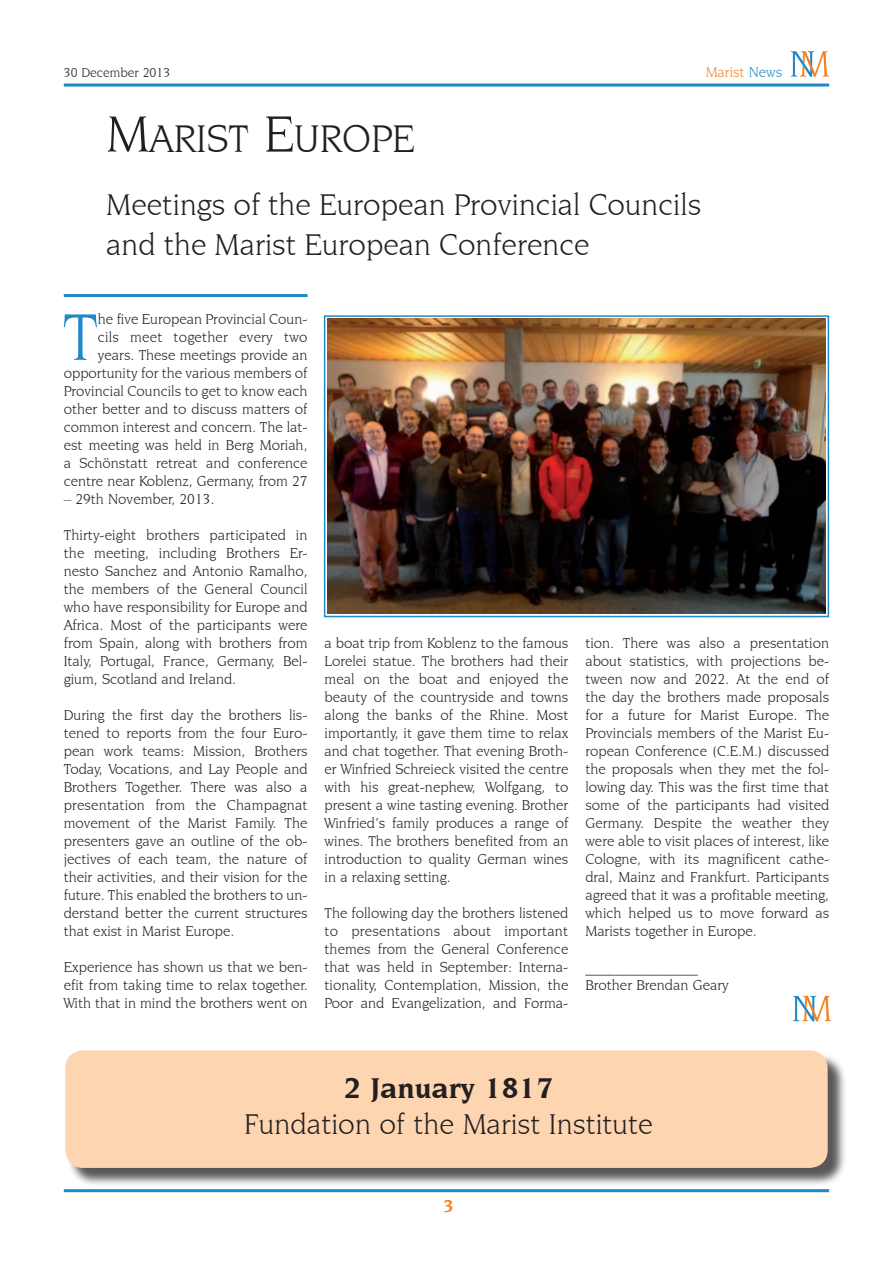
<style>
.page{position:relative;width:893px;height:1263px;background:#fff}
.page>*{position:absolute;margin:0;border:0;box-sizing:border-box;transform-origin:0 0}
.t1{font:70.2px "Novarese IT Cby BT";color:#2088c9}
.t2{font:40.5px "Novarese IT Cby BT";color:#231f20}
.t3{font:31.5px/39.8px "Novarese IT Cby BT";color:#231f20}
.t4{font:30px "Novarese IT Cby BT";color:#231f20}
.t5{font:700 30px "Novarese IT Cby BT";color:#231f20}
.t6{font:700 18px "Novarese IT Cby BT";color:#f58220}
.t7{font:15px/18px "Novarese IT Cby BT";color:#231f20;text-align:justify}
.t8{font:15px "Novarese IT Cby BT";color:#f58220}
.t9{font:13.5px "Novarese IT Cby BT";color:#231f20}
.s1{color:#2088c9}
.s2{font-size:54px}
</style>
<div class="page">
<hr style="left:64px;top:1189px;width:765px;height:3px;background:#2088c9">
<hr style="left:64px;top:84px;width:765px;height:3px;background:#2088c9">
<svg style="left:791px;top:51px;width:38px;height:26px"></svg>
<hr style="left:64px;top:294px;width:244px;height:3px;background:#2088c9">
<svg style="left:793px;top:996px;width:38px;height:25px"></svg>
<img style="left:327px;top:319px;width:498px;height:295px">
<div style="left:324px;top:315px;width:505px;height:302px;border:2px solid #2088c9"></div>
<div style="left:67px;top:1053px;width:779px;height:133px;background:#231f20;opacity:.75"></div>
<div style="left:65px;top:1050px;width:763px;height:118px;background:#fdd5b0;border-radius:18px"></div>
<p class="t9" style="left:64px;top:64px;width:108px">30 December 2013</p>
<p class="t8" style="left:706px;top:63px;width:78px">Marist <span class="s1">News</span></p>
<h2 class="t2" style="left:106px;top:114px;width:310px"><span class="s2">M</span>ARIST <span class="s2">E</span>UROPE</h2>
<h3 class="t3" style="left:106px;top:185px;width:597px">Meetings of the European Provincial Councils and the Marist European Conference</h3>
<p class="t7" style="left:64px;top:310px;width:245px;text-align:right">he five European Provincial Coun-<br>cils meet together every two years. These meetings provide an opportunity for the various members of Provincial Councils to get to know each other better and to discuss matters of common interest and concern. The lat&shy;est meeting was held in Berg Moriah, a Schönstatt retreat and conference centre near Koblenz, Germany, from 27</p>
<p class="t7" style="left:64px;top:490px;width:152px">– 29th November, 2013.</p>
<p class="t7" style="left:64px;top:526px;width:245px">Thirty-eight brothers participated in the meeting, including Brothers Er&shy;nesto Sanchez and Antonio Ramalho, the members of the General Council who have responsibility for Europe and Africa. Most of the participants were from Spain, along with brothers from Italy, Portugal, France, Germany, Bel&shy;gium, Scotland and Ireland.</p>
<p class="t7" style="left:64px;top:706px;width:245px">During the first day the brothers lis&shy;tened to reports from the four Euro&shy;pean work teams: Mission, Brothers Today, Vocations, and Lay People and Brothers Together. There was also a presentation from the Champagnat movement of the Marist Family. The presenters gave an outline of the ob&shy;jectives of each team, the nature of their activities, and their vision for the future. This enabled the brothers to un&shy;derstand better the current structures that exist in Marist Europe.</p>
<p class="t7" style="left:64px;top:958px;width:245px">Experience has shown us that we ben&shy;efit from taking time to relax together.<br>With that in mind the brothers went on</p>
<h1 class="t1" style="left:63px;top:295px;width:37px">T</h1>
<p class="t7" style="left:325px;top:634px;width:245px">a boat trip from Koblenz to the famous Lorelei statue. The brothers had their meal on the boat and enjoyed the beauty of the countryside and towns along the banks of the Rhine. Most importantly, it gave them time to relax and chat together. That evening Broth&shy;er Winfried Schreieck visited the centre with his great-nephew, Wolfgang, to present a wine tasting evening. Brother Winfried’s family produces a range of wines. The brothers benefited from an introduction to quality German wines in a relaxing setting.</p>
<p class="t7" style="left:325px;top:904px;width:245px">The following day the brothers listened to presentations about important themes from the General Conference that was held in September: Interna&shy;tionality, Contemplation, Mission, the Poor and Evangelization, and Forma-</p>
<p class="t7" style="left:585px;top:634px;width:245px">tion. There was also a presentation about statistics, with projections be&shy;tween now and 2022. At the end of the day the brothers made proposals for a future for Marist Europe. The Provincials members of the Marist Eu&shy;ropean Conference (C.E.M.) discussed the proposals when they met the fol&shy;lowing day. This was the first time that some of the participants had visited Germany. Despite the weather they were able to visit places of interest, like Cologne, with its magnificent cathe&shy;dral, Mainz and Frankfurt. Participants agreed that it was a profitable meeting, which helped us to move forward as Marists together in Europe.</p>
<p class="t7" style="left:585px;top:958px;width:145px">_______________<br>Brother Brendan Geary</p>
<h3 class="t5" style="left:344px;top:1070px;width:210px">2 January 1817</h3>
<h3 class="t4" style="left:244px;top:1106px;width:410px">Fundation of the Marist Institute</h3>
<p class="t6" style="left:443px;top:1195px;width:12px">3</p>
</div>
